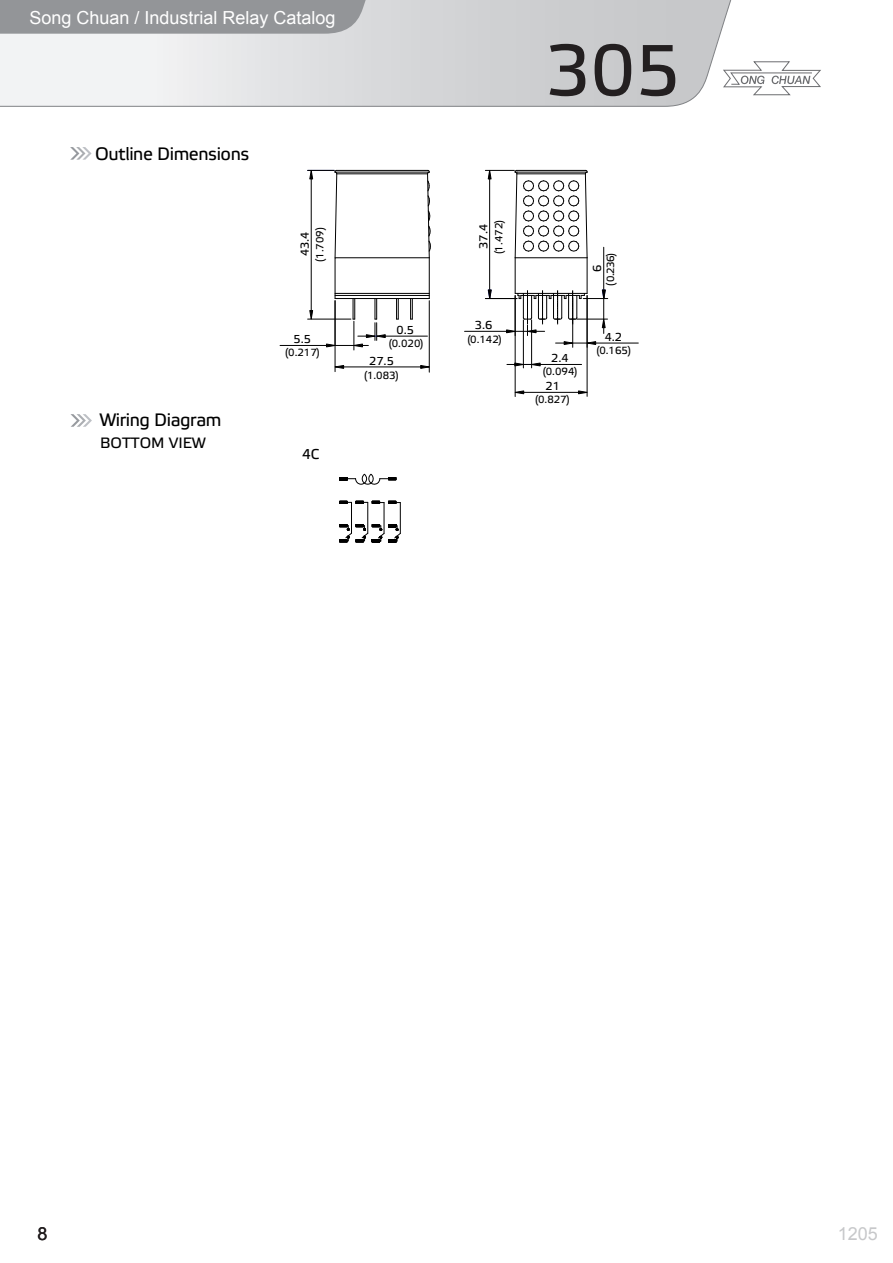
<style>
.page{position:relative;width:893px;height:1263px;background:#fff}
.page>*{position:absolute;margin:0;border:0;box-sizing:border-box;transform-origin:0 0}
.t1{font:72px "Etelka Text";color:#231f20}
.t2{font:18px "Arial";color:#fff}
.t3{font:18px "Etelka Text";letter-spacing:-.02em;color:#000}
.t4{font:18px "Arial";color:#c7c8ca}
.t5{font:18px "Arial";color:#231f20}
.t6{font:15px "Etelka Text";color:#000}
.t7{font:14.25px "Etelka Text";color:#000}
.t8{font:11.55px "Etelka Text";color:#000}
.t9{font:10.35px "Etelka Text";color:#000}
</style>
<div class="page">
<svg style="left:0;top:0;width:732px;height:107px"></svg>
<svg style="left:0;top:0;width:373px;height:34px;background:#96989b"></svg>
<svg style="left:723px;top:61px;width:98px;height:34px"></svg>
<svg style="left:70px;top:147px;width:22px;height:13px"></svg>
<hr style="left:367px;top:502px;width:1px;height:31px;background:#000">
<hr style="left:351px;top:502px;width:1px;height:31px;background:#000">
<hr style="left:384px;top:502px;width:1px;height:31px;background:#000">
<hr style="left:400px;top:502px;width:1px;height:31px;background:#000">
<svg style="left:339px;top:473px;width:58px;height:12px"></svg>
<svg style="left:339px;top:500px;width:61px;height:4px"></svg>
<svg style="left:339px;top:523px;width:62px;height:20px"></svg>
<hr style="left:335px;top:301px;width:1px;height:71px;background:#000">
<hr style="left:429px;top:301px;width:1px;height:71px;background:#000">
<hr style="left:344px;top:367px;width:77px;height:1px;background:#000">
<svg style="left:334px;top:365px;width:10px;height:3px"></svg>
<svg style="left:420px;top:365px;width:10px;height:3px"></svg>
<hr style="left:280px;top:345px;width:46px;height:1px;background:#000">
<svg style="left:308px;top:169px;width:123px;height:181px"></svg>
<hr style="left:587px;top:258px;width:1px;height:35px;background:#000">
<hr style="left:515px;top:258px;width:1px;height:35px;background:#000">
<hr style="left:489px;top:179px;width:1px;height:111px;background:#000">
<svg style="left:485px;top:169px;width:103px;height:90px"></svg>
<hr style="left:531px;top:320px;width:1px;height:48px;background:#000">
<hr style="left:523px;top:320px;width:1px;height:48px;background:#000">
<hr style="left:531px;top:364px;width:51px;height:1px;background:#000">
<svg style="left:507px;top:363px;width:33px;height:3px"></svg>
<hr style="left:485px;top:298px;width:32px;height:1px;background:#000">
<svg style="left:488px;top:290px;width:3px;height:8px"></svg>
<hr style="left:587px;top:296px;width:1px;height:100px;background:#000">
<hr style="left:515px;top:296px;width:1px;height:101px;background:#000">
<hr style="left:524px;top:392px;width:54px;height:1px;background:#000">
<svg style="left:578px;top:390px;width:10px;height:5px"></svg>
<svg style="left:514px;top:390px;width:11px;height:5px"></svg>
<hr style="left:603px;top:247px;width:1px;height:43px;background:#000">
<hr style="left:572px;top:298px;width:1px;height:49px;background:#000">
<hr style="left:596px;top:343px;width:42px;height:1px;background:#000">
<hr style="left:465px;top:331px;width:42px;height:1px;background:#000">
<svg style="left:506px;top:290px;width:102px;height:55px"></svg>
<svg style="left:71px;top:414px;width:21px;height:13px"></svg>
<p class="t2" style="left:29px;top:6px;width:308px">Song Chuan / Industrial Relay Catalog</p>
<p class="t3" style="left:95px;top:144px;width:156px">Outline Dimensions</p>
<p class="t3" style="left:99px;top:409px;width:124px">Wiring Diagram</p>
<p class="t6" style="left:100px;top:434px;width:107px">BOTTOM VIEW</p>
<p class="t9" style="left:314px;top:262px;width:36px;rotate:-90deg">(1.709)</p>
<p class="t8" style="left:298px;top:256px;width:26px;rotate:-90deg">43.4</p>
<p class="t8" style="left:294px;top:333px;width:19px">5.5</p>
<p class="t9" style="left:285px;top:347px;width:36px">(0.217)</p>
<p class="t7" style="left:302px;top:446px;width:19px">4C</p>
<p class="t8" style="left:397px;top:323px;width:19px">0.5</p>
<p class="t9" style="left:389px;top:338px;width:36px">(0.020)</p>
<p class="t9" style="left:364px;top:369px;width:36px">(1.083)</p>
<p class="t8" style="left:369px;top:354px;width:26px">27.5</p>
<p class="t1" style="left:546px;top:29px;width:136px">305</p>
<p class="t9" style="left:493px;top:254px;width:36px;rotate:-90deg">(1.472)</p>
<p class="t8" style="left:477px;top:249px;width:26px;rotate:-90deg">37.4</p>
<p class="t8" style="left:475px;top:319px;width:19px">3.6</p>
<p class="t9" style="left:467px;top:333px;width:36px">(0.142)</p>
<p class="t9" style="left:605px;top:286px;width:34px;rotate:-90deg">)632.0(</p>
<p class="t8" style="left:591px;top:272px;width:9px;rotate:-90deg">6</p>
<p class="t8" style="left:551px;top:352px;width:19px">2.4</p>
<p class="t9" style="left:543px;top:366px;width:36px">(0.094)</p>
<p class="t8" style="left:545px;top:379px;width:16px">21</p>
<p class="t9" style="left:535px;top:393px;width:36px">(0.827)</p>
<p class="t8" style="left:605px;top:330px;width:19px">4.2</p>
<p class="t9" style="left:596px;top:345px;width:36px">(0.165)</p>
<p class="t5" style="left:38px;top:1222px;width:12px">8</p>
<p class="t4" style="left:838px;top:1222px;width:42px">1205</p>
</div>
